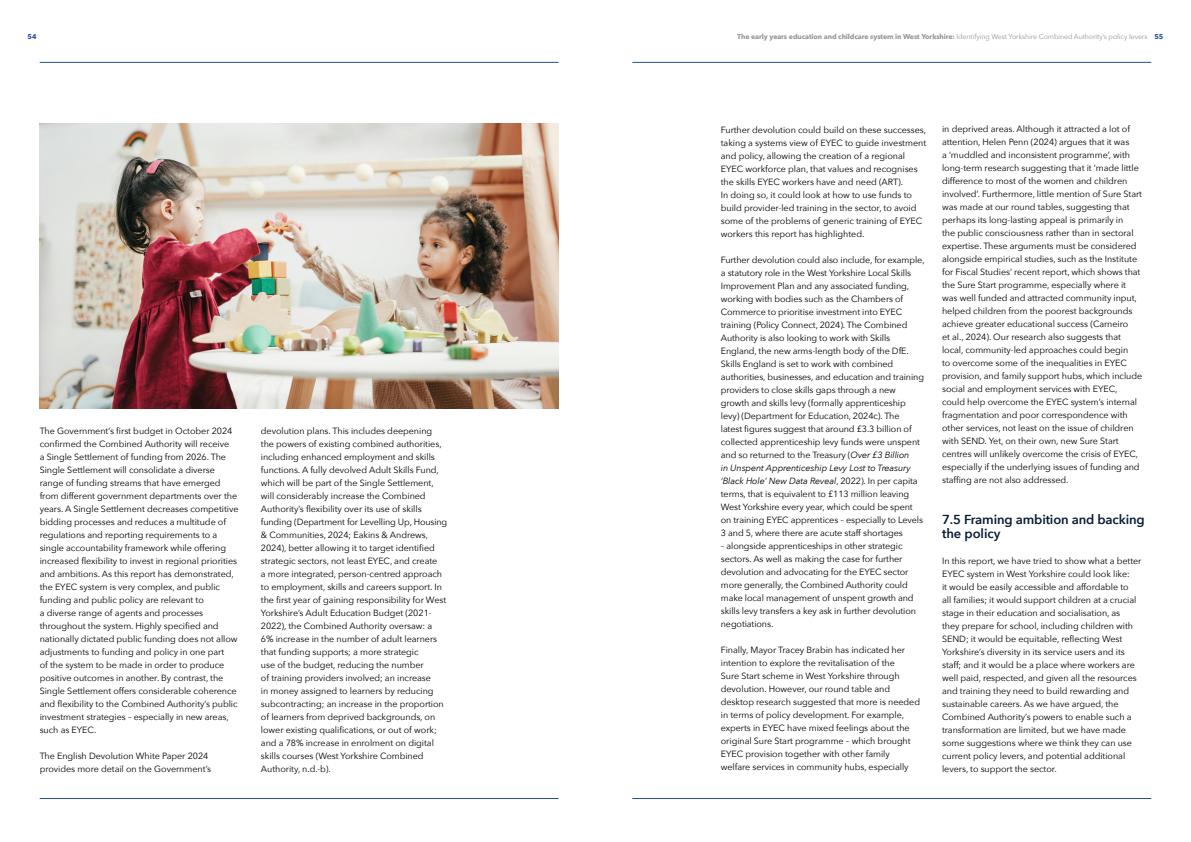
<style>
.page{position:relative;width:1191px;height:842px;background:#fff}
.page>*{position:absolute;margin:0;border:0;box-sizing:border-box;transform-origin:0 0}
.t1{font:600 13px/14px "Avenir Next";letter-spacing:-.01em;color:#071c36}
.t2{font:9px/13px "Avenir Next";letter-spacing:-.005em;color:#000}
.t3{font:700 7px "Avenir Next";letter-spacing:-.01em;color:#939598}
.t4{font:700 7px "Avenir Next";color:#2a4c9b}
.s1{font-weight:400}
.s2{color:#2a4c9b}
.s3{font-style:italic}
</style>
<div class="page">
<hr style="left:632px;top:798px;width:519px;height:1px;background:#2a4c9b">
<hr style="left:40px;top:798px;width:518px;height:1px;background:#2a4c9b">
<hr style="left:632px;top:62px;width:519px;height:1px;background:#2a4c9b">
<hr style="left:40px;top:62px;width:518px;height:1px;background:#2a4c9b">
<img style="left:40px;top:124px;width:518px;height:284px">
<p class="t4" style="left:28px;top:30px;width:11px">54</p>
<p class="t3" style="left:737px;top:30px;width:427px">The early years education and childcare system in West Yorkshire: <span class="s1">Identifying West Yorkshire Combined Authority’s policy levers</span> <span class="s2">55</span></p>
<p class="t2" style="left:40px;top:424px;width:194px">The Government’s first budget in October 2024 confirmed the Combined Authority will receive</p>
<p class="t2" style="left:40px;top:450px;width:200px">a Single Settlement of funding from 2026. The Single Settlement will consolidate a diverse range of funding streams that have emerged from different government departments over the years. A Single Settlement decreases competitive bidding processes and reduces a multitude of regulations and reporting requirements to a single accountability framework while offering</p>
<p class="t2" style="left:40px;top:554px;width:199px">increased flexibility to invest in regional priorities</p>
<p class="t2" style="left:40px;top:567px;width:196px">and ambitions. As this report has demonstrated, the EYEC system is very complex, and public funding and public policy are relevant to<br>a diverse range of agents and processes</p>
<p class="t2" style="left:40px;top:619px;width:180px">throughout the system. Highly specified and</p>
<p class="t2" style="left:40px;top:632px;width:199px">nationally dictated public funding does not allow adjustments to funding and policy in one part<br>of the system to be made in order to produce positive outcomes in another. By contrast, the Single Settlement offers considerable coherence</p>
<p class="t2" style="left:40px;top:697px;width:199px">and flexibility to the Combined Authority’s public</p>
<p class="t2" style="left:40px;top:710px;width:190px">investment strategies – especially in new areas, such as EYEC.</p>
<p class="t2" style="left:40px;top:749px;width:173px">The English Devolution White Paper 2024 provides more detail on the Government’s</p>
<p class="t2" style="left:261px;top:424px;width:182px">devolution plans. This includes deepening the powers of existing combined authorities, including enhanced employment and skills functions. A fully devolved Adult Skills Fund, which will be part of the Single Settlement, will considerably increase the Combined</p>
<p class="t2" style="left:261px;top:502px;width:162px">Authority’s flexibility over its use of skills</p>
<p class="t2" style="left:261px;top:515px;width:188px">funding (Department for Levelling Up, Housing &amp; Communities, 2024; Eakins &amp; Andrews,</p>
<p class="t2" style="left:261px;top:541px;width:175px">2024), better allowing it to target identified</p>
<p class="t2" style="left:261px;top:554px;width:183px">strategic sectors, not least EYEC, and create a more integrated, person-centred approach to employment, skills and careers support. In</p>
<p class="t2" style="left:261px;top:593px;width:187px">the first year of gaining responsibility for West</p>
<p class="t2" style="left:261px;top:606px;width:184px">Yorkshire’s Adult Education Budget (2021- 2022), the Combined Authority oversaw: a 6% increase in the number of adult learners that funding supports; a more strategic<br>use of the budget, reducing the number<br>of training providers involved; an increase<br>in money assigned to learners by reducing subcontracting; an increase in the proportion of learners from deprived backgrounds, on</p>
<p class="t2" style="left:261px;top:723px;width:177px">lower existing qualifications, or out of work;</p>
<p class="t2" style="left:261px;top:736px;width:174px">and a 78% increase in enrolment on digital skills courses (West Yorkshire Combined<br>Authority, n.d.-b).</p>
<p class="t2" style="left:721px;top:123px;width:207px">Further devolution could build on these successes, taking a systems view of EYEC to guide investment and policy, allowing the creation of a regional EYEC workforce plan, that values and recognises the skills EYEC workers have and need (ART).<br>In doing so, it could look at how to use funds to build provider-led training in the sector, to avoid some of the problems of generic training of EYEC workers this report has highlighted.</p>
<p class="t2" style="left:721px;top:253px;width:205px">Further devolution could also include, for example, a statutory role in the West Yorkshire Local Skills Improvement Plan and any associated funding, working with bodies such as the Chambers of Commerce to prioritise investment into EYEC training (Policy Connect, 2024). The Combined Authority is also looking to work with Skills England, the new arms-length body of the DfE.<br>Skills England is set to work with combined authorities, businesses, and education and training providers to close skills gaps through a new growth and skills levy (formally apprenticeship levy) (Department for Education, 2024c). The</p>
<p class="t2" style="left:721px;top:422px;width:192px">latest figures suggest that around £3.3 billion of</p>
<p class="t2" style="left:721px;top:435px;width:201px">collected apprenticeship levy funds were unspent and so returned to the Treasury (<span class="s3">Over £3 Billion<br>in Unspent Apprenticeship Levy Lost to Treasury</span></p>
<p class="t2" style="left:721px;top:474px;width:204px"><span class="s3">‘Black Hole’ New Data Reveal</span>, 2022). In per capita terms, that is equivalent to £113 million leaving West Yorkshire every year, which could be spent on training EYEC apprentices – especially to Levels 3 and 5, where there are acute staff shortages</p>
<p class="t2" style="left:721px;top:539px;width:197px">– alongside apprenticeships in other strategic sectors. As well as making the case for further devolution and advocating for the EYEC sector more generally, the Combined Authority could make local management of unspent growth and skills levy transfers a key ask in further devolution negotiations.</p>
<p class="t2" style="left:721px;top:643px;width:201px">Finally, Mayor Tracey Brabin has indicated her intention to explore the revitalisation of the<br>Sure Start scheme in West Yorkshire through devolution. However, our round table and desktop research suggested that more is needed in terms of policy development. For example, experts in EYEC have mixed feelings about the original Sure Start programme – which brought EYEC provision together with other family welfare services in community hubs, especially</p>
<p class="t2" style="left:942px;top:122px;width:202px">in deprived areas. Although it attracted a lot of attention, Helen Penn (2024) argues that it was<br>a ‘muddled and inconsistent programme’, with long-term research suggesting that it ‘made little difference to most of the women and children involved’. Furthermore, little mention of Sure Start was made at our round tables, suggesting that perhaps its long-lasting appeal is primarily in<br>the public consciousness rather than in sectoral expertise. These arguments must be considered alongside empirical studies, such as the Institute for Fiscal Studies’ recent report, which shows that the Sure Start programme, especially where it was well funded and attracted community input, helped children from the poorest backgrounds achieve greater educational success (Carneiro<br>et al., 2024). Our research also suggests that local, community-led approaches could begin<br>to overcome some of the inequalities in EYEC provision, and family support hubs, which include social and employment services with EYEC, could help overcome the EYEC system’s internal fragmentation and poor correspondence with other services, not least on the issue of children with SEND. Yet, on their own, new Sure Start centres will unlikely overcome the crisis of EYEC, especially if the underlying issues of funding and</p>
<p class="t2" style="left:942px;top:473px;width:128px">staffing are not also addressed.</p>
<h3 class="t1" style="left:942px;top:512px;width:204px">7.5 Framing ambition and backing the policy</h3>
<p class="t2" style="left:942px;top:554px;width:201px">In this report, we have tried to show what a better EYEC system in West Yorkshire could look like:<br>it would be easily accessible and affordable to<br>all families; it would support children at a crucial stage in their education and socialisation, as<br>they prepare for school, including children with</p>
<p class="t2" style="left:942px;top:632px;width:182px">SEND; it would be equitable, reflecting West</p>
<p class="t2" style="left:942px;top:645px;width:196px">Yorkshire’s diversity in its service users and its staff; and it would be a place where workers are well paid, respected, and given all the resources and training they need to build rewarding and sustainable careers. As we have argued, the Combined Authority’s powers to enable such a transformation are limited, but we have made some suggestions where we think they can use current policy levers, and potential additional levers, to support the sector.</p>
</div>
